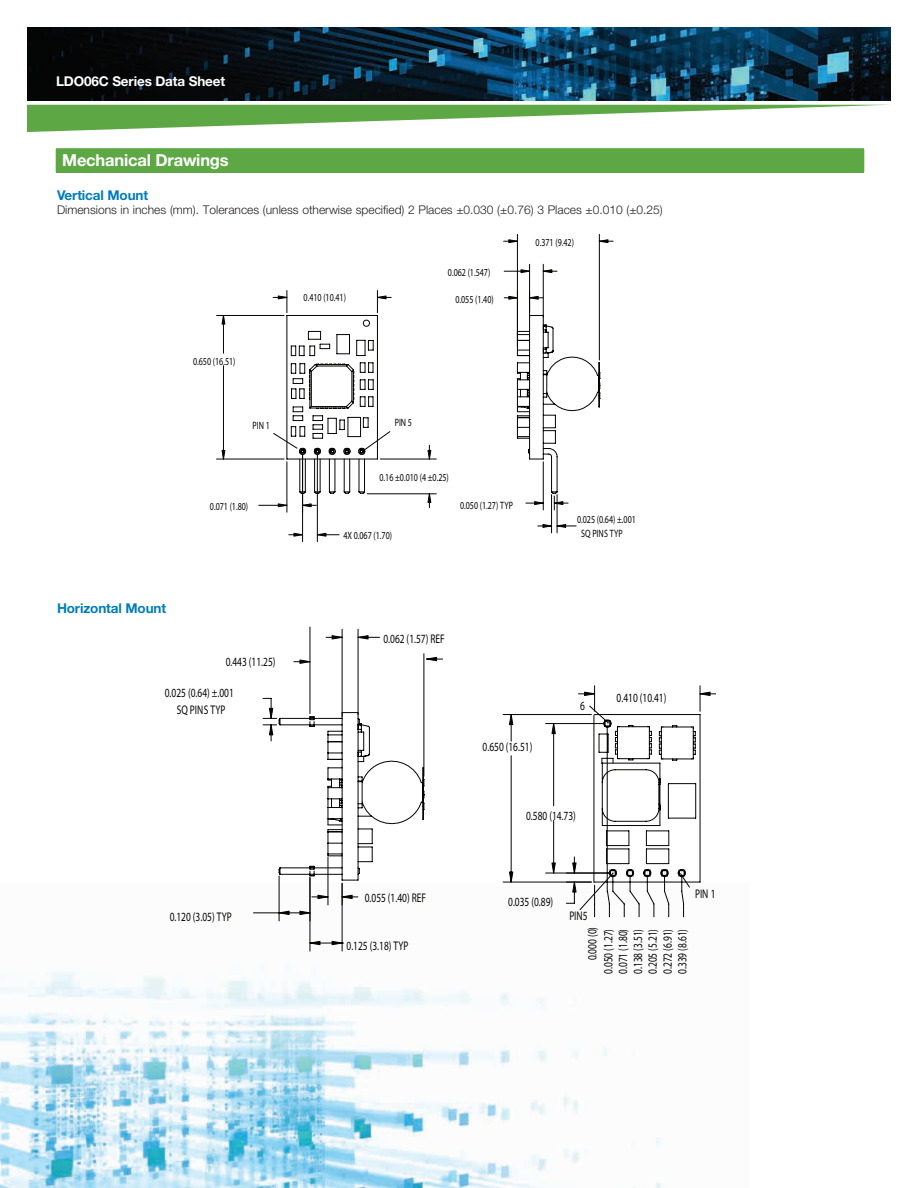
<style>
.page{position:relative;width:918px;height:1188px;background:#fff}
.page>*{position:absolute;margin:0;border:0;box-sizing:border-box;transform-origin:0 0}
.t1{font:700 16.5px "Helvetica Neue LT Std";letter-spacing:-.01em;color:#fff}
.t2{font:700 13.5px "Helvetica Neue LT Std";letter-spacing:-.01em;color:#007dbb}
.t3{font:700 13.5px "Helvetica Neue LT Std";letter-spacing:-.01em;color:#fff}
.t4{font:12.6px/15px "DTL Argo T Light";color:#040503;text-align:center;scale:.75 1}
.t5{font:300 12px "Helvetica Neue LT Std";color:#231f20}
.t6{font:10.65px/14.1px "DTL Argo T Light";color:#040503;scale:.75 1}
</style>
<div class="page">
<img style="left:27px;top:27px;width:864px;height:73px">
<svg style="left:27px;top:105px;width:854px;height:27px"></svg>
<img style="left:0;top:917px;width:684px;height:271px">
<div style="left:56px;top:149px;width:808px;height:23px;background:#5da844"></div>
<hr style="left:56px;top:148px;width:808px;height:1px;background:#5da844">
<svg style="left:864px;top:149px;width:1px;height:23px"></svg>
<hr style="left:56px;top:172px;width:808px;height:1px;background:#5da844">
<svg style="left:503px;top:234px;width:111px;height:299px"></svg>
<svg style="left:216px;top:290px;width:221px;height:252px"></svg>
<svg style="left:309px;top:627px;width:134px;height:318px"></svg>
<svg style="left:253px;top:635px;width:184px;height:317px"></svg>
<svg style="left:502px;top:685px;width:213px;height:232px"></svg>
<p class="t3" style="left:56px;top:72px;width:171px">LDO06C Series Data Sheet</p>
<h1 class="t1" style="left:62px;top:150px;width:168px">Mechanical Drawings</h1>
<p class="t2" style="left:57px;top:187px;width:93px">Vertical Mount</p>
<p class="t5" style="left:57px;top:203px;width:607px">Dimensions in inches (mm). Tolerances (unless otherwise specified) 2 Places ±0.030 (±0.76) 3 Places ±0.010 (±0.25)</p>
<p class="t6" style="left:193px;top:354px;width:58px">0.650 (16.51)</p>
<p class="t6" style="left:304px;top:290px;width:58px">0.410 (10.41)</p>
<p class="t6" style="left:448px;top:265px;width:58px">0.062 (1.547)</p>
<p class="t6" style="left:455px;top:292px;width:53px">0.055 (1.40)</p>
<p class="t6" style="left:253px;top:418px;width:25px">PIN 1</p>
<p class="t6" style="left:395px;top:416px;width:25px">PIN 5</p>
<p class="t6" style="left:379px;top:470px;width:94px">0.16 ±0.010 (4 ±0.25)</p>
<p class="t6" style="left:210px;top:500px;width:53px">0.071 (1.80)</p>
<p class="t6" style="left:343px;top:528px;width:66px">4X 0.067 (1.70)</p>
<p class="t6" style="left:460px;top:498px;width:72px">0.050 (1.27) TYP</p>
<p class="t6" style="left:536px;top:235px;width:53px">0.371 (9.42)</p>
<p class="t6" style="left:581px;top:512px;width:74px;text-indent:-4px">0.025 (0.64) ±.001<br>SQ PINS TYP</p>
<p class="t2" style="left:57px;top:600px;width:111px">Horizontal Mount</p>
<p class="t4" style="left:226px;top:654px;width:68px">0.443 (11.25)</p>
<p class="t4" style="left:165px;top:684px;width:94px;line-height:16.6px">0.025 (0.64) ±.001<br>SQ PINS TYP</p>
<p class="t4" style="left:383px;top:631px;width:83px">0.062 (1.57) REF</p>
<p class="t4" style="left:580px;top:698px;width:8px">6</p>
<p class="t4" style="left:617px;top:690px;width:68px">0.410 (10.41)</p>
<p class="t4" style="left:483px;top:740px;width:68px">0.650 (16.51)</p>
<p class="t4" style="left:170px;top:909px;width:84px">0.120 (3.05) TYP</p>
<p class="t4" style="left:365px;top:890px;width:83px">0.055 (1.40) REF</p>
<p class="t4" style="left:347px;top:938px;width:84px">0.125 (3.18) TYP</p>
<p class="t4" style="left:526px;top:808px;width:68px">0.580 (14.73)</p>
<p class="t4" style="left:508px;top:894px;width:61px">0.035 (0.89)</p>
<p class="t4" style="left:569px;top:908px;width:26px">PIN5</p>
<p class="t4" style="left:695px;top:886px;width:29px">PIN 1</p>
<p class="t4" style="left:585px;top:974px;width:64px;text-align:left;text-indent:14px;rotate:-90deg">0.000 (0)<br>0.050 (1.27)<br>0.071 (1.80)<br>0.138 (3.51)<br>0.205 (5.21)<br>0.272 (6.91)<br>0.339 (8.61)</p>
</div>
